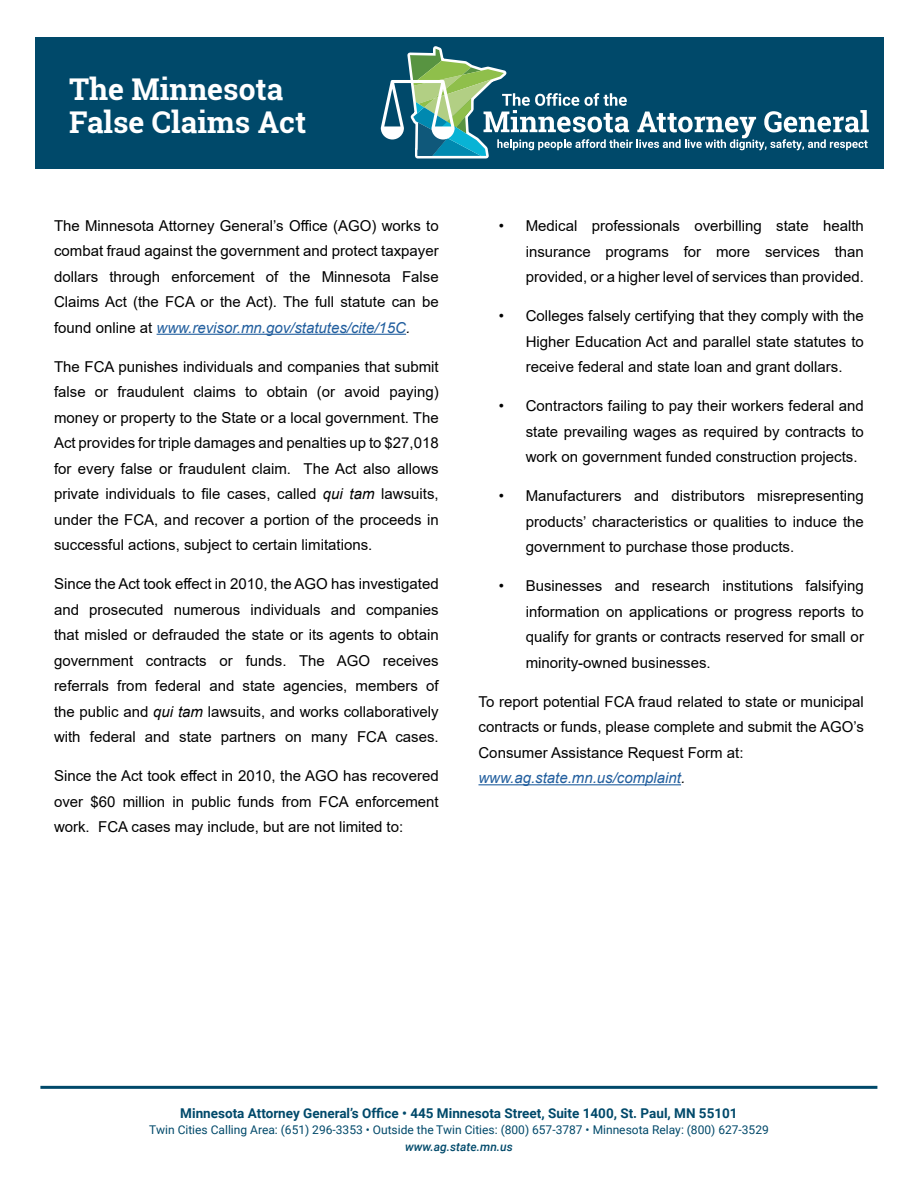
<style>
.page{position:relative;width:918px;height:1188px;background:#fff}
.page>*{position:absolute;margin:0;border:0;box-sizing:border-box;transform-origin:0 0}
.h1{font:700 30px/33px "Roboto Slab";color:#fff}
.p{font:15px/25.5px "Arial";color:#000;text-align:justify}
.li{font:15px/25.5px "Arial";color:#000;text-align:justify}
.p-2{font:italic 15px "Arial";color:#215e9e}
.t1{font:700 13.5px "Roboto";color:#00496a}
.t2{font:12px/16.5px "Roboto";color:#00496a;text-align:center}
.s1{font-style:italic;color:#215e9e}
.s2{font-style:italic}
.s3{color:#000}
.s4{font-weight:500;font-style:italic}
</style>
<div class="page">
<hr style="left:157px;top:334px;width:249px;height:1px;background:#215e9e">
<hr style="left:478px;top:784px;width:203px;height:1px;background:#215e9e">
<hr style="left:40px;top:1086px;width:837px;height:3px;background:#00496a">
<div style="left:35px;top:37px;width:848px;height:131px;background:#00496a"></div>
<svg style="left:381px;top:46px;width:488px;height:113px"></svg>
<h1 class="h1" style="left:69px;top:72px;width:239px">The Minnesota<br>False Claims Act</h1>
<p class="p" style="left:54px;top:213px;width:386px">The Minnesota Attorney General’s Office (AGO) works to combat fraud against the government and protect taxpayer dollars through enforcement of the Minnesota False Claims Act (the FCA or the Act). The full statute can be found online at <span class="s1">www.revisor.mn.gov/statutes/cite/15C</span><span class="s2">.</span></p>
<p class="p" style="left:54px;top:354px;width:386px">The FCA punishes individuals and companies that submit false or fraudulent claims to obtain (or avoid paying) money or property to the State or a local government. The Act provides for triple damages and penalties up to $27,018 for every false or fraudulent claim. The Act also allows private individuals to file cases, called <span class="s2">qui tam</span> lawsuits, under the FCA, and recover a portion of the proceeds in successful actions, subject to certain limitations.</p>
<p class="p" style="left:54px;top:571px;width:386px">Since the Act took effect in 2010, the AGO has investigated and prosecuted numerous individuals and companies that misled or defrauded the state or its agents to obtain government contracts or funds. The AGO receives referrals from federal and state agencies, members of the public and <span class="s2">qui tam</span> lawsuits, and works collaboratively with federal and state partners on many FCA cases.</p>
<p class="p" style="left:54px;top:763px;width:386px">Since the Act took effect in 2010, the AGO has recovered over $60 million in public funds from FCA enforcement work. FCA cases may include, but are not limited to:</p>
<p class="li" style="left:526px;top:213px;width:340px;text-indent:-27px">• Medical professionals overbilling state health insurance programs for more services than provided, or a higher level of services than provided.</p>
<p class="li" style="left:526px;top:303px;width:340px;text-indent:-27px">• Colleges falsely certifying that they comply with the Higher Education Act and parallel state statutes to receive federal and state loan and grant dollars.</p>
<p class="li" style="left:526px;top:393px;width:340px;text-indent:-27px">• Contractors failing to pay their workers federal and state prevailing wages as required by contracts to work on government funded construction projects.</p>
<p class="li" style="left:526px;top:483px;width:340px;text-indent:-27px">• Manufacturers and distributors misrepresenting products’ characteristics or qualities to induce the government to purchase those products.</p>
<p class="li" style="left:526px;top:573px;width:340px;text-indent:-27px">• Businesses and research institutions falsifying information on applications or progress reports to qualify for grants or contracts reserved for small or minority-owned businesses.</p>
<p class="p" style="left:478px;top:689px;width:387px">To report potential FCA fraud related to state or municipal contracts or funds, please complete and submit the AGO’s Consumer Assistance Request Form at:</p>
<p class="p-2" style="left:478px;top:768px;width:208px">www.ag.state.mn.us/complaint<span class="s3">.</span></p>
<p class="t1" style="left:180px;top:1103px;width:559px">Minnesota Attorney General’s Office • 445 Minnesota Street, Suite 1400, St. Paul, MN 55101</p>
<p class="t2" style="left:149px;top:1121px;width:621px">Twin Cities Calling Area: (651) 296-3353 • Outside the Twin Cities: (800) 657-3787 • Minnesota Relay: (800) 627-3529 <span class="s4">www.ag.state.mn.us</span></p>
</div>
